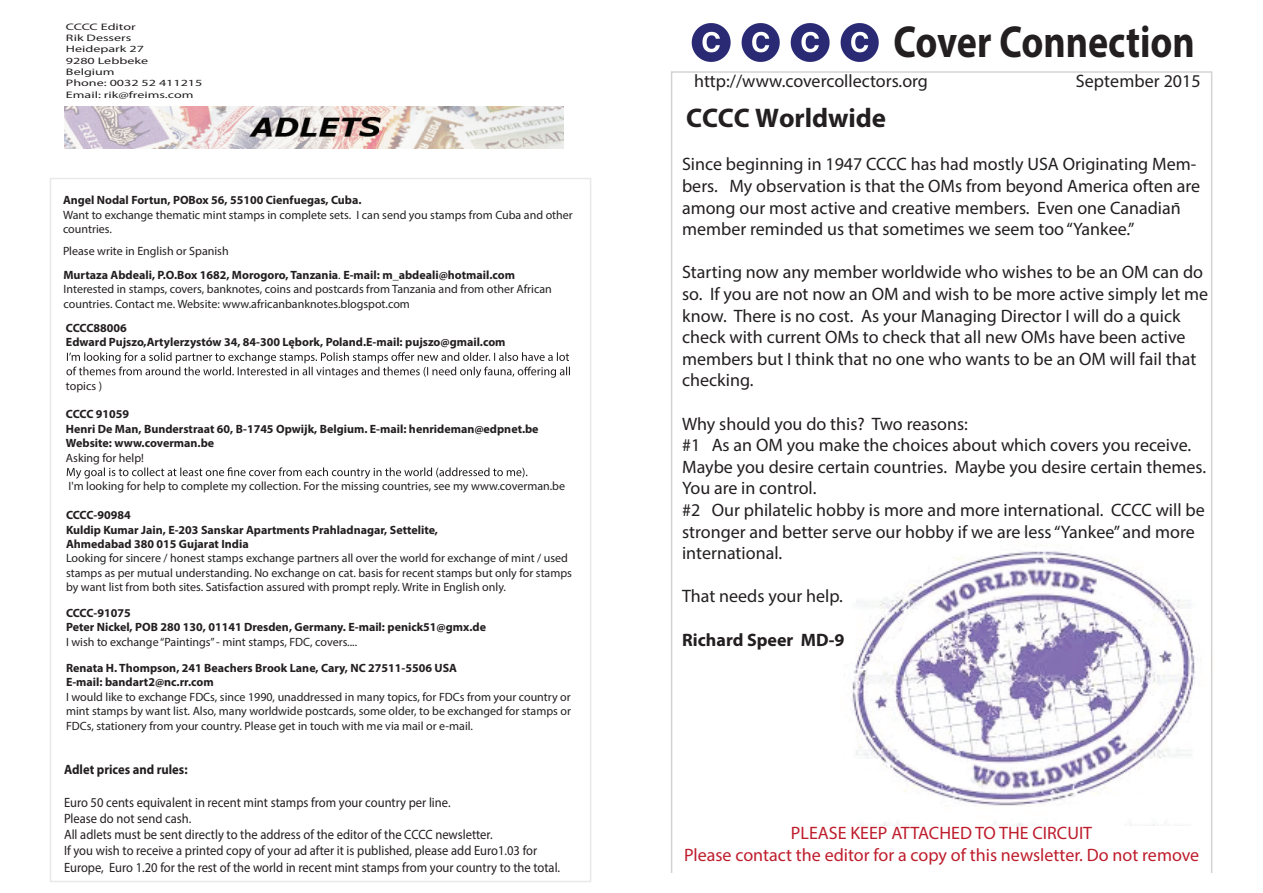
<style>
.page{position:relative;width:1263px;height:893px;background:#fff}
.page>*{position:absolute;margin:0;border:0;box-sizing:border-box;transform-origin:0 0}
.t1{font:700 45px "Myriad Pro";color:#231f20;scale:.85 1}
.t2{font:700 27px "Myriad Pro";letter-spacing:-.005em;color:#231f20}
.t3{font:18px/21.6px "Myriad Pro";color:#231f20}
.t4{font:18px/21.6px "Myriad Pro";color:#be1d2c;text-align:center}
.t5{font:700 18px "Myriad Pro";color:#231f20}
.t6{font:16.5px "Myriad Pro";color:#231f20}
.t7{font:13.5px/16.2px "Myriad Pro";color:#231f20;scale:.93 1}
.t8{font:700 13.5px "Myriad Pro";color:#231f20;scale:.93 1}
.t9{font:12px/14.4px "Myriad Pro";color:#231f20}
.t10{font:700 12px/14.4px "Myriad Pro";color:#231f20}
.t11{font:9.45px/11.2px "Myriad Pro";color:#231f20;scale:1.49 1}
.s1{font-weight:700}
</style>
<div class="page">
<svg style="left:671px;top:71px;width:541px;height:801px"></svg>
<img style="left:691px;top:23px;width:188px;height:39px">
<img style="left:64px;top:106px;width:499px;height:42px">
<svg style="left:66px;top:352px;width:504px;height:26px"></svg>
<svg style="left:67px;top:467px;width:460px;height:12px"></svg>
<p class="t11" style="left:66px;top:21px;width:93px">CCCC Editor<br>Rik Dessers<br>Heidepark 27<br>9280 Lebbeke<br>Belgium<br>Phone: 0032 52 411215<br>Email: rik@freims.com</p>
<p class="t10" style="left:63px;top:193px;width:300px">Angel Nodal Fortun, POBox 56, 55100 Cienfuegas, Cuba.</p>
<p class="t9" style="left:63px;top:207px;width:511px">Want to exchange thematic mint stamps in complete sets. I can send you stamps from Cuba and other countries.</p>
<p class="t9" style="left:63px;top:243px;width:167px">Please write in English or Spanish</p>
<p class="t9" style="left:64px;top:268px;width:490px"><span class="s1">Murtaza Abdeali, P.O.Box 1682, Morogoro, Tanzania</span>. <span class="s1">E-mail: m_abdeali@hotmail.com<br></span>Interested in stamps, covers, banknotes, coins and postcards from Tanzania and from other African countries. Contact me. Website: www.africanbanknotes.blogspot.com</p>
<p class="t10" style="left:66px;top:320px;width:441px">CCCC88006<br>Edward Pujszo,Artylerzystów 34, 84-300 Lębork, Poland.E-mail: pujszo@gmail.com</p>
<p class="t9" style="left:66px;top:378px;width:38px">topics )</p>
<p class="t10" style="left:66px;top:407px;width:474px">CCCC 91059<br>Henri De Man, Bunderstraat 60, B-1745 Opwijk, Belgium. E-mail: henrideman@edpnet.be<br>Website: www.coverman.be</p>
<p class="t9" style="left:66px;top:450px;width:80px">Asking for help!</p>
<p class="t9" style="left:69px;top:479px;width:498px">I'm looking for help to complete my collection. For the missing countries, see my www.coverman.be</p>
<p class="t10" style="left:66px;top:508px;width:373px">CCCC-90984<br>Kuldip Kumar Jain, E-203 Sanskar Apartments Prahladnagar, Settelite,<br>Ahmedabad 380 015 Gujarat India</p>
<p class="t9" style="left:66px;top:551px;width:507px">Looking for sincere / honest stamps exchange partners all over the world for exchange of mint / used stamps as per mutual understanding. No exchange on cat. basis for recent stamps but only for stamps by want list from both sites. Satisfaction assured with prompt reply. Write in English only.</p>
<p class="t10" style="left:66px;top:605px;width:421px">CCCC-91075<br>Peter Nickel, POB 280 130, 01141 Dresden, Germany. E-mail: penick51@gmx.de</p>
<p class="t9" style="left:66px;top:634px;width:293px">I wish to exchange “Paintings” - mint stamps, FDC, covers....</p>
<p class="t10" style="left:66px;top:660px;width:392px">Renata H. Thompson, 241 Beachers Brook Lane, Cary, NC 27511-5506 USA<br>E-mail: bandart2@nc.rr.com</p>
<p class="t9" style="left:66px;top:689px;width:506px;text-align:justify">I would like to exchange FDCs, since 1990, unaddressed in many topics, for FDCs from your country or mint stamps by want list. Also, many worldwide postcards, some older, to be exchanged for stamps or FDCs, stationery from your country. Please get in touch with me via mail or e-mail.</p>
<p class="t8" style="left:64px;top:761px;width:134px">Adlet prices and rules:</p>
<p class="t7" style="left:64px;top:794px;width:535px">Euro 50 cents equivalent in recent mint stamps from your country per line.<br>Please do not send cash.<br>All adlets must be sent directly to the address of the editor of the CCCC newsletter.<br>If you wish to receive a printed copy of your ad after it is published, please add Euro1.03 for Europe, Euro 1.20 for the rest of the world in recent mint stamps from your country to the total.</p>
<h1 class="t1" style="left:893px;top:13px;width:356px">Cover Connection</h1>
<h3 class="t3" style="left:694px;top:70px;width:235px">http://www.covercollectors.org</h3>
<h3 class="t3" style="left:1076px;top:70px;width:126px">September 2015</h3>
<h2 class="t2" style="left:686px;top:100px;width:201px">CCCC Worldwide</h2>
<p class="t3" style="left:682px;top:153px;width:520px">Since beginning in 1947 CCCC has had mostly USA Originating Mem&shy;bers. My observation is that the OMs from beyond America often are among our most active and creative members. Even one Canadian member reminded us that sometimes we seem too “Yankee.”</p>
<p class="t3" style="left:682px;top:261px;width:527px">Starting now any member worldwide who wishes to be an OM can do so. If you are not now an OM and wish to be more active simply let me know. There is no cost. As your Managing Director I will do a quick check with current OMs to check that all new OMs have been active members but I think that no one who wants to be an OM will fail that checking.</p>
<p class="t3" style="left:682px;top:412px;width:525px">Why should you do this? Two reasons:<br>#1 As an OM you make the choices about which covers you receive.<br>Maybe you desire certain countries. Maybe you desire certain themes.<br>You are in control.<br>#2 Our philatelic hobby is more and more international. CCCC will be stronger and better serve our hobby if we are less “Yankee” and more international.</p>
<h3 class="t3" style="left:682px;top:585px;width:162px">That needs your help.</h3>
<h3 class="t5" style="left:682px;top:628px;width:164px">Richard Speer MD-9</h3>
<h3 class="t6" style="left:1174px;top:192px;width:7px">-</h3>
<h3 class="t4" style="left:684px;top:822px;width:517px">PLEASE KEEP ATTACHED TO THE CIRCUIT<br>Please contact the editor for a copy of this newsletter. Do not remove</h3>
</div>
